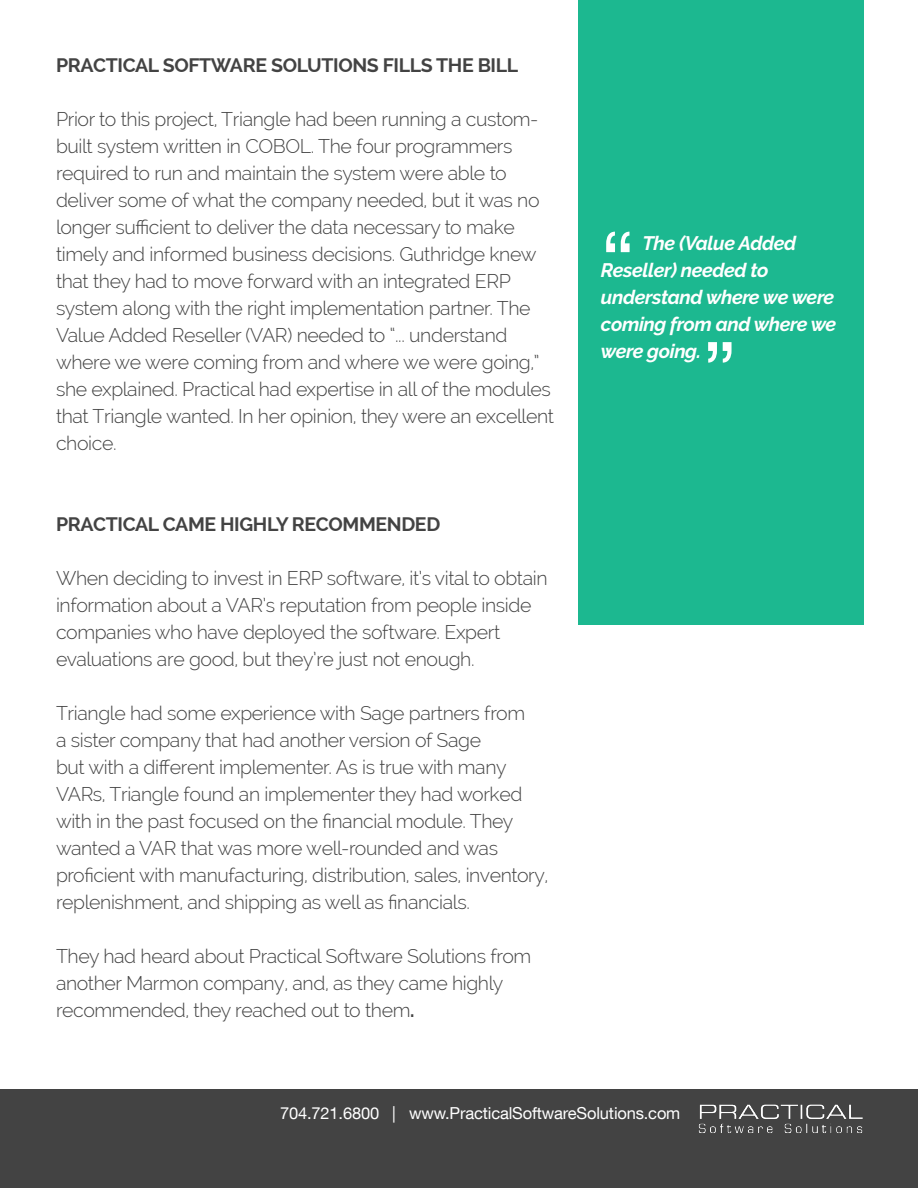
<style>
.page{position:relative;width:918px;height:1188px;background:#fff}
.page>*{position:absolute;margin:0;border:0;box-sizing:border-box;transform-origin:0 0}
.t1{font:79.5px "Helvetica Neue LT Std";color:#fff}
.t2{font:300 19.5px/27px "Raleway";letter-spacing:-.02em;color:#434343}
.t3{font:italic 700 19.5px/27px "Raleway";letter-spacing:-.02em;color:#fff}
.t4{font:700 19.5px "Raleway";letter-spacing:-.02em;color:#434343}
.t5{font:16.5px "Helvetica Neue LT Com";letter-spacing:-.01em;color:#fff}
.s1{font-weight:700}
</style>
<div class="page">
<div style="left:0;top:1090px;width:918px;height:98px;background:#434343"></div>
<div style="left:579px;top:0;width:285px;height:624px;background:#1cb890"></div>
<img style="left:698px;top:1104px;width:165px;height:29px">
<p class="t4" style="left:56px;top:54px;width:464px">PRACTICAL SOFTWARE SOLUTIONS FILLS THE BILL</p>
<p class="t2" style="left:56px;top:106px;width:499px">Prior to this project, Triangle had been running a custom&shy;built system written in COBOL. The four programmers required to run and maintain the system were able to deliver some of what the company needed, but it was no longer sufficient to deliver the data necessary to make timely and informed business decisions. Guthridge knew that they had to move forward with an integrated ERP system along with the right implementation partner. The Value Added Reseller (VAR) needed to “... understand where we were coming from and where we were going,” she explained. Practical had expertise in all of the modules that Triangle wanted. In her opinion, they were an excellent choice.</p>
<p class="t4" style="left:56px;top:513px;width:386px">PRACTICAL CAME HIGHLY RECOMMENDED</p>
<p class="t2" style="left:56px;top:565px;width:493px">When deciding to invest in ERP software, it’s vital to obtain information about a VAR’s reputation from people inside companies who have deployed the software. Expert evaluations are good, but they’re just not enough.</p>
<p class="t2" style="left:56px;top:700px;width:494px">Triangle had some experience with Sage partners from<br>a sister company that had another version of Sage<br>but with a different implementer. As is true with many VARs, Triangle found an implementer they had worked with in the past focused on the financial module. They wanted a VAR that was more well-rounded and was proficient with manufacturing, distribution, sales, inventory, replenishment, and shipping as well as financials.</p>
<p class="t2" style="left:56px;top:943px;width:477px">They had heard about Practical Software Solutions from another Marmon company, and, as they came highly recommended, they reached out to them<span class="s1">.</span></p>
<p class="t1" style="left:601px;top:213px;width:35px">“</p>
<p class="t3" style="left:601px;top:230px;width:237px;text-indent:42px">The (Value Added<br>Reseller) needed to understand where we were coming from and where we were going.</p>
<p class="t1" style="left:703px;top:323px;width:35px">”</p>
<p class="t5" style="left:280px;top:1103px;width:402px">704.721.6800 | www.PracticalSoftwareSolutions.com</p>
</div>
